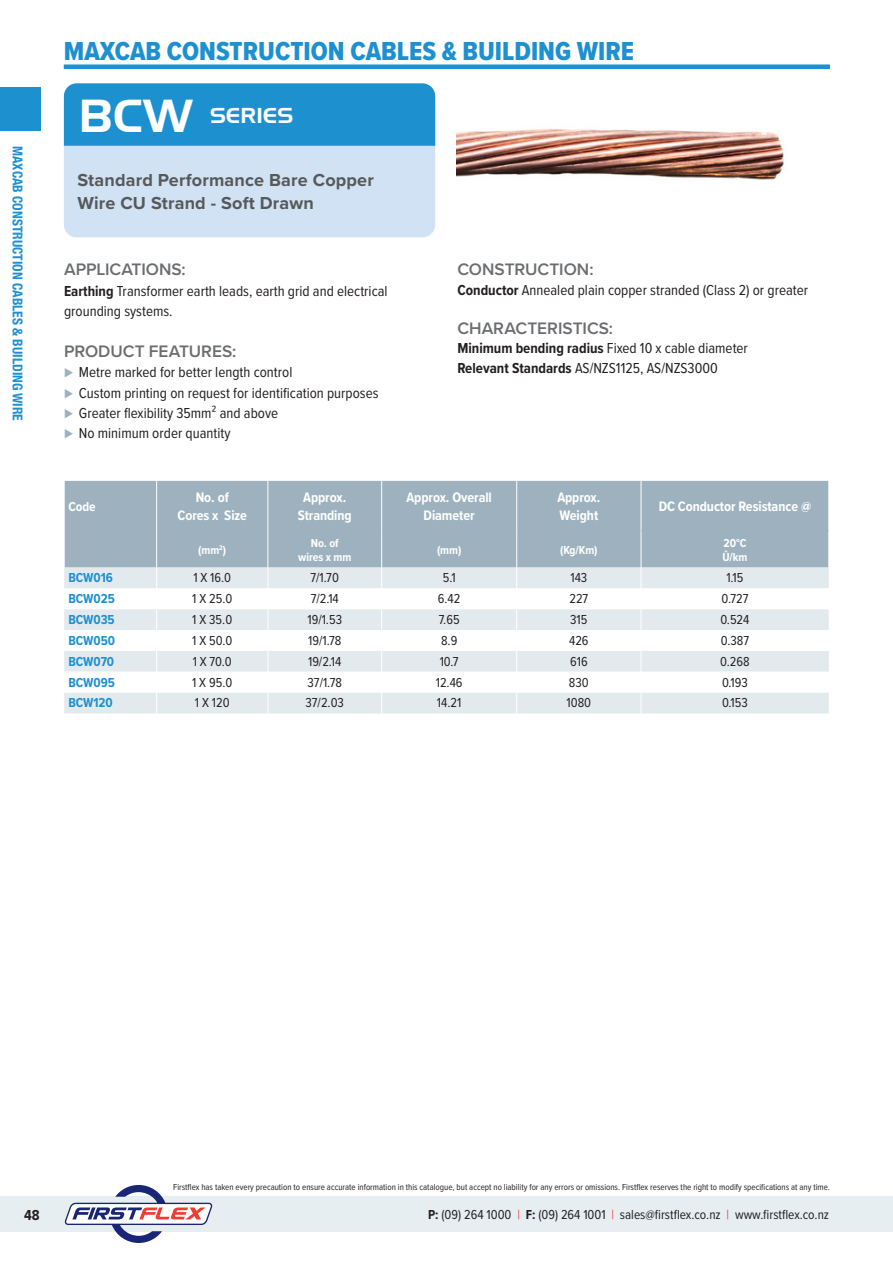
<style>
.page{position:relative;width:893px;height:1263px;background:#fff}
.page>*{position:absolute;margin:0;border:0;box-sizing:border-box;transform-origin:0 0}
.Rounded_Box__Title_H{font:45px "Handel Gothic BT";color:#fff}
.t1{font:27px "Proxima Nova Cond Extrabld";color:#1d90d0}
.Rounded_box__Title_H{font:21px "Handel Gothic BT";letter-spacing:.01em;color:#fff}
.Rounded_Box__H2__gre{font:700 18px/22.5px "Proxima Nova";letter-spacing:.01em;color:#57585a}
.t2{font:600 17.25px "Proxima Nova";color:#6c6d70}
.Content_Body{font:15px/20.2px "Proxima Nova Cond";color:#231f20}
.t3{font:700 15px "Proxima Nova Cond";color:#231f20}
.TABLE_HEADING{font:700 14.25px/18px "Proxima Nova Cond";letter-spacing:-.005em;color:#fff;text-align:center}
.TABLE_CONTENT{font:13.5px "Proxima Nova Cond";color:#231f20}
.CODE__bold{font:700 13.5px "Proxima Nova Cond";letter-spacing:-.005em;color:#1d90d0}
.t4{font:700 condensed 13.5px "Helvetica Neue";color:#1d90d0}
.TABLE_HEADING-2{font:700 13.5px "Proxima Nova Cond";color:#fff}
.TABLE_HEADING-3{font:700 12px/13.5px "Proxima Nova Cond";letter-spacing:-.005em;color:#fff;text-align:center}
.t5{font:9px "Proxima Nova Cond";color:#231f20}
.s1{font-weight:700}
.s2{color:#9db2be}
.s3{color:#ee3e34}
</style>
<div class="page">
<div style="left:64px;top:64px;width:766px;height:5px;background:#1d90d0"></div>
<div style="left:0;top:1196px;width:893px;height:36px;background:#e7eef1"></div>
<svg style="left:65px;top:1185px;width:147px;height:58px"></svg>
<div style="left:0;top:87px;width:40px;height:44px;background:#1d90d0"></div>
<div style="left:65px;top:481px;width:763px;height:86px;background:#9db2be"></div>
<div style="left:64px;top:567px;width:765px;height:146px;background:#e3eaee"></div>
<svg style="left:64px;top:588px;width:765px;height:104px"></svg>
<hr style="left:156px;top:481px;width:1px;height:50px;background:#fff">
<hr style="left:267px;top:481px;width:1px;height:50px;background:#fff">
<hr style="left:381px;top:481px;width:1px;height:50px;background:#fff">
<hr style="left:516px;top:481px;width:1px;height:50px;background:#fff">
<hr style="left:156px;top:531px;width:1px;height:36px;background:#fff">
<hr style="left:267px;top:531px;width:1px;height:36px;background:#fff">
<hr style="left:381px;top:531px;width:1px;height:36px;background:#fff">
<hr style="left:516px;top:531px;width:1px;height:36px;background:#fff">
<hr style="left:641px;top:531px;width:1px;height:36px;background:#fff">
<svg style="left:156px;top:567px;width:1px;height:146px"></svg>
<svg style="left:267px;top:567px;width:1px;height:146px"></svg>
<svg style="left:381px;top:567px;width:1px;height:146px"></svg>
<svg style="left:516px;top:567px;width:1px;height:146px"></svg>
<svg style="left:641px;top:567px;width:1px;height:146px"></svg>
<hr style="left:641px;top:481px;width:1px;height:50px;background:#fff">
<hr style="left:641px;top:530px;width:187px;height:1px;background:#9db2be">
<div style="left:64px;top:93px;width:371px;height:144px;background:#d0e2f3;border-radius:13px"></div>
<div style="left:64px;top:83px;width:371px;height:63px;background:#1d90d0"></div>
<img style="left:456px;top:128px;width:329px;height:52px">
<h2 class="t1" style="left:64px;top:31px;width:572px">MAXCAB CONSTRUCTION CABLES &amp; BUILDING WIRE</h2>
<p class="t4" style="left:29px;top:146px;width:276px;rotate:90deg">MAXCAB CONSTRUCTION CABLES &amp; BUILDING WIRE</p>
<p class="Rounded_Box__Title_H" style="left:79px;top:88px;width:116px">BCW</p>
<p class="Rounded_box__Title_H" style="left:210px;top:102px;width:85px">SERIES</p>
<p class="Rounded_Box__H2__gre" style="left:77px;top:168px;width:298px">Standard Performance Bare Copper<br>Wire CU Strand - Soft Drawn</p>
<h2 class="t2" style="left:64px;top:257px;width:123px">APPLICATIONS:</h2>
<p class="Content_Body" style="left:64px;top:280px;width:325px"><span class="s1">Earthing</span> Transformer earth leads, earth grid and electrical grounding systems.</p>
<h2 class="t2" style="left:64px;top:338px;width:174px">PRODUCT FEATURES:</h2>
<p class="Content_Body" style="left:64px;top:362px;width:230px"><span class="s2">⊲</span> Metre marked for better length control</p>
<p class="Content_Body" style="left:64px;top:382px;width:316px"><span class="s2">⊲</span> Custom printing on request for identification purposes</p>
<p class="Content_Body" style="left:64px;top:402px;width:216px"><span class="s2">⊲</span> Greater flexibility 35mm² and above</p>
<p class="Content_Body" style="left:64px;top:422px;width:168px"><span class="s2">⊲</span> No minimum order quantity</p>
<h2 class="t2" style="left:457px;top:257px;width:138px">CONSTRUCTION:</h2>
<p class="Content_Body" style="left:457px;top:279px;width:352px"><span class="s1">Conductor</span> Annealed plain copper stranded (Class 2) or greater</p>
<h2 class="t2" style="left:457px;top:315px;width:157px">CHARACTERISTICS:</h2>
<p class="Content_Body" style="left:457px;top:338px;width:292px"><span class="s1">Minimum bending radius</span> Fixed 10 x cable diameter</p>
<p class="Content_Body" style="left:457px;top:357px;width:262px"><span class="s1">Relevant Standards</span> AS/NZS1125, AS/NZS3000</p>
<p class="TABLE_HEADING-2" style="left:68px;top:497px;width:29px">Code</p>
<p class="TABLE_HEADING" style="left:177px;top:488px;width:71px">No. of<br>Cores x Size</p>
<p class="TABLE_HEADING" style="left:298px;top:488px;width:55px">Approx.<br>Stranding</p>
<p class="TABLE_HEADING" style="left:406px;top:488px;width:87px">Approx. Overall<br>Diameter</p>
<p class="TABLE_HEADING" style="left:557px;top:488px;width:45px;text-align:left">Approx.<br>Weight</p>
<p class="TABLE_HEADING" style="left:659px;top:497px;width:154px">DC Conductor Resistance @</p>
<p class="TABLE_HEADING-3" style="left:198px;top:543px;width:29px">(mm<sup>2</sup>)</p>
<p class="TABLE_HEADING-3" style="left:298px;top:536px;width:55px">No. of wires x mm</p>
<p class="TABLE_HEADING-3" style="left:437px;top:543px;width:26px">(mm)</p>
<p class="TABLE_HEADING-3" style="left:560px;top:543px;width:39px">(Kg/Km)</p>
<p class="TABLE_HEADING-3" style="left:723px;top:536px;width:24px">20°C</p>
<p class="TABLE_HEADING-3" style="left:722px;top:550px;width:26px">Û/km</p>
<p class="CODE__bold" style="left:68px;top:568px;width:46px">BCW016</p>
<p class="TABLE_CONTENT" style="left:193px;top:568px;width:39px">1 X 16.0</p>
<p class="TABLE_CONTENT" style="left:311px;top:568px;width:30px">7/1.70</p>
<p class="TABLE_CONTENT" style="left:443px;top:568px;width:14px">5.1</p>
<p class="TABLE_CONTENT" style="left:570px;top:568px;width:18px">143</p>
<p class="TABLE_CONTENT" style="left:726px;top:568px;width:19px">1.15</p>
<p class="CODE__bold" style="left:68px;top:589px;width:48px">BCW025</p>
<p class="TABLE_CONTENT" style="left:192px;top:589px;width:42px">1 X 25.0</p>
<p class="TABLE_CONTENT" style="left:311px;top:589px;width:30px">7/2.14</p>
<p class="TABLE_CONTENT" style="left:438px;top:589px;width:24px">6.42</p>
<p class="TABLE_CONTENT" style="left:569px;top:589px;width:20px">227</p>
<p class="TABLE_CONTENT" style="left:721px;top:589px;width:28px">0.727</p>
<p class="CODE__bold" style="left:68px;top:610px;width:48px">BCW035</p>
<p class="TABLE_CONTENT" style="left:192px;top:610px;width:41px">1 X 35.0</p>
<p class="TABLE_CONTENT" style="left:307px;top:610px;width:36px">19/1.53</p>
<p class="TABLE_CONTENT" style="left:439px;top:610px;width:22px">7.65</p>
<p class="TABLE_CONTENT" style="left:570px;top:610px;width:19px">315</p>
<p class="TABLE_CONTENT" style="left:720px;top:610px;width:31px">0.524</p>
<p class="CODE__bold" style="left:68px;top:630px;width:48px">BCW050</p>
<p class="TABLE_CONTENT" style="left:192px;top:630px;width:42px">1 X 50.0</p>
<p class="TABLE_CONTENT" style="left:308px;top:630px;width:35px">19/1.78</p>
<p class="TABLE_CONTENT" style="left:441px;top:630px;width:18px">8.9</p>
<p class="TABLE_CONTENT" style="left:569px;top:630px;width:21px">426</p>
<p class="TABLE_CONTENT" style="left:721px;top:630px;width:30px">0.387</p>
<p class="CODE__bold" style="left:68px;top:651px;width:47px">BCW070</p>
<p class="TABLE_CONTENT" style="left:193px;top:651px;width:41px">1 X 70.0</p>
<p class="TABLE_CONTENT" style="left:308px;top:651px;width:35px">19/2.14</p>
<p class="TABLE_CONTENT" style="left:440px;top:651px;width:20px">10.7</p>
<p class="TABLE_CONTENT" style="left:570px;top:651px;width:19px">616</p>
<p class="TABLE_CONTENT" style="left:720px;top:651px;width:31px">0.268</p>
<p class="CODE__bold" style="left:68px;top:672px;width:48px">BCW095</p>
<p class="TABLE_CONTENT" style="left:192px;top:672px;width:42px">1 X 95.0</p>
<p class="TABLE_CONTENT" style="left:308px;top:672px;width:36px">37/1.78</p>
<p class="TABLE_CONTENT" style="left:436px;top:672px;width:28px">12.46</p>
<p class="TABLE_CONTENT" style="left:569px;top:672px;width:21px">830</p>
<p class="TABLE_CONTENT" style="left:722px;top:672px;width:27px">0.193</p>
<p class="CODE__bold" style="left:68px;top:693px;width:46px">BCW120</p>
<p class="TABLE_CONTENT" style="left:195px;top:693px;width:36px">1 X 120</p>
<p class="TABLE_CONTENT" style="left:306px;top:693px;width:40px">37/2.03</p>
<p class="TABLE_CONTENT" style="left:437px;top:693px;width:26px">14.21</p>
<p class="TABLE_CONTENT" style="left:567px;top:693px;width:26px">1080</p>
<p class="TABLE_CONTENT" style="left:722px;top:693px;width:27px">0.153</p>
<p class="t5" style="left:173px;top:1180px;width:658px">Firstflex has taken every precaution to ensure accurate information in this catalogue, but accept no liability for any errors or omissions. Firstflex reserves the right to modify specifications at any time.</p>
<p class="t3" style="left:24px;top:1204px;width:17px">48</p>
<p class="TABLE_CONTENT" style="left:428px;top:1205px;width:403px"><span class="s1">P:</span> (09) 264 1000 <span class="s3">|</span> <span class="s1">F:</span> (09) 264 1001 <span class="s3">|</span> sales@firstflex.co.nz <span class="s3">|</span> www.firstflex.co.nz</p>
</div>
